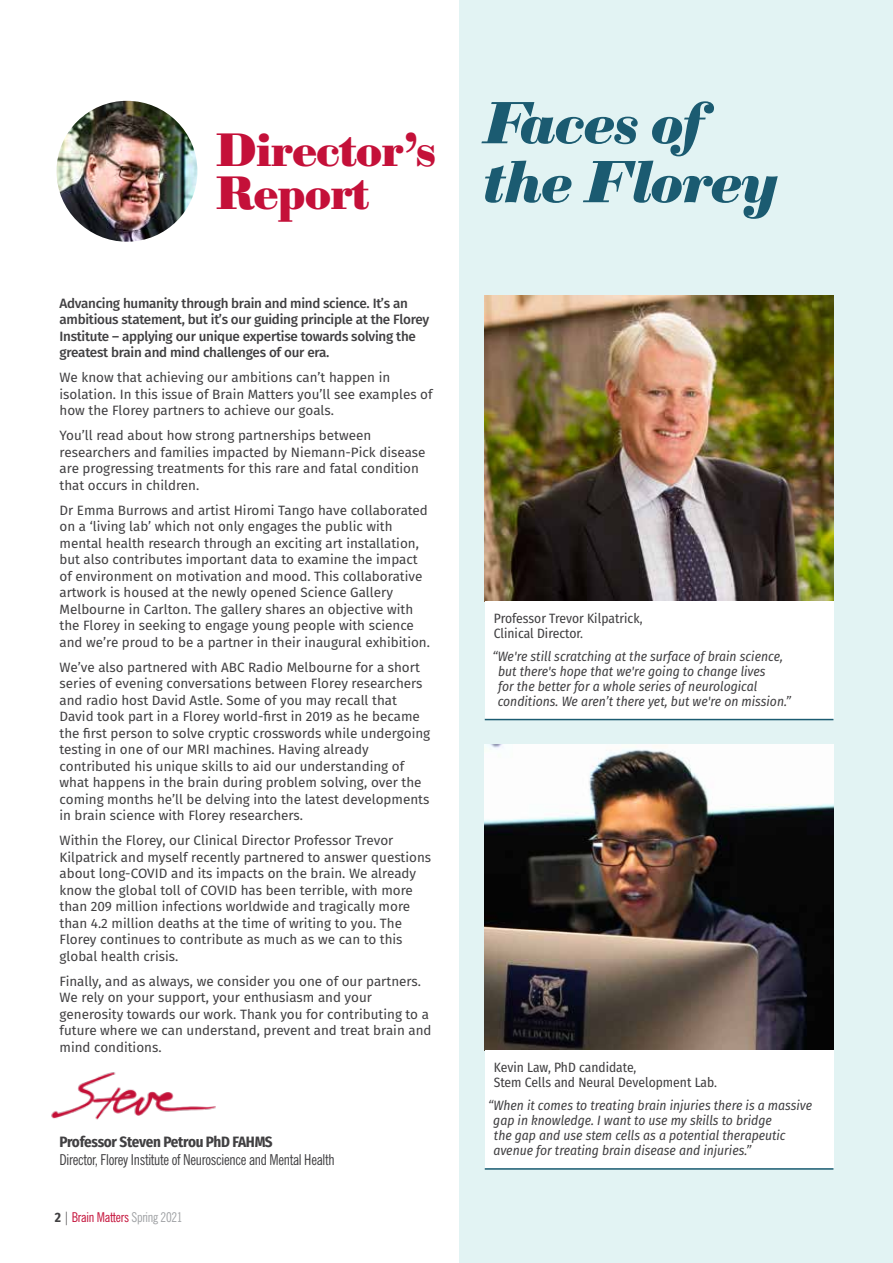
<style>
.page{position:relative;width:893px;height:1263px;background:#fff}
.page>*{position:absolute;margin:0;border:0;box-sizing:border-box;transform-origin:0 0}
.t1{font:italic 59.7px/58.9px "Sybarite Small";letter-spacing:-.02em;color:#1b5b71}
.t2{font:47.25px/43.7px "Sybarite Small";letter-spacing:-.02em;color:#c41039}
.t3{font:condensed 15px "News Gothic BT";letter-spacing:-.02em;color:#414042}
.t4{font:700 15px "Fira Sans Condensed";letter-spacing:-.025em;color:#414042}
.t5{font:13.5px/16.5px "Fira Sans";color:#414042}
.t6{font:italic 13.5px/15px "Fira Sans Condensed";color:#414042}
.t7{font:500 13.5px/16.5px "Fira Sans";letter-spacing:-.02em;color:#414042}
.t8{font:13.5px/15px "Fira Sans Condensed";color:#414042}
.t9{font:condensed 13.5px "News Gothic BT";letter-spacing:-.02em;color:#c41039}
.s1{font-family:"Fira Sans Condensed";font-weight:700;font-stretch:normal;color:#414042}
.s2{font-stretch:extra-condensed;color:#414042}
.s3{color:#9fa1a4}
</style>
<div class="page">
<div style="left:459px;top:0;width:434px;height:1263px;background:#e2f3f3"></div>
<img style="left:485px;top:295px;width:348px;height:306px">
<img style="left:485px;top:745px;width:348px;height:306px">
<div style="left:485px;top:601px;width:348px;height:118px;background:#fff"></div>
<hr style="left:485px;top:719px;width:348px;height:1px;background:#1b5b71">
<div style="left:485px;top:1051px;width:348px;height:117px;background:#fff"></div>
<hr style="left:485px;top:1168px;width:348px;height:2px;background:#1b5b71">
<img style="left:57px;top:101px;width:140px;height:141px;border-radius:70px">
<img style="left:51px;top:1072px;width:164px;height:48px">
<h2 class="t2" style="left:215px;top:128px;width:223px">Director’s<br>Report</h2>
<p class="t7" style="left:60px;top:294px;width:371px">Advancing humanity through brain and mind science. It’s an ambitious statement, but it’s our guiding principle at the Florey Institute – applying our unique expertise towards solving the greatest brain and mind challenges of our era.</p>
<p class="t5" style="left:60px;top:369px;width:375px">We know that achieving our ambitions can’t happen in isolation. In this issue of Brain Matters you’ll see examples of how the Florey partners to achieve our goals.</p>
<p class="t5" style="left:60px;top:427px;width:368px">You’ll read about how strong partnerships between researchers and families impacted by Niemann-Pick disease are progressing treatments for this rare and fatal condition that occurs in children.</p>
<p class="t5" style="left:60px;top:501px;width:372px">Dr Emma Burrows and artist Hiromi Tango have collaborated on a ‘living lab’ which not only engages the public with mental health research through an exciting art installation, but also contributes important data to examine the impact of environment on motivation and mood. This collaborative artwork is housed at the newly opened Science Gallery Melbourne in Carlton. The gallery shares an objective with the Florey in seeking to engage young people with science and we’re proud to be a partner in their inaugural exhibition.</p>
<p class="t5" style="left:60px;top:658px;width:372px">We’ve also partnered with ABC Radio Melbourne for a short series of evening conversations between Florey researchers and radio host David Astle. Some of you may recall that David took part in a Florey world-first in 2019 as he became the first person to solve cryptic crosswords while undergoing testing in one of our MRI machines. Having already contributed his unique skills to aid our understanding of what happens in the brain during problem solving, over the coming months he’ll be delving into the latest developments in brain science with Florey researchers.</p>
<p class="t5" style="left:60px;top:832px;width:373px">Within the Florey, our Clinical Director Professor Trevor Kilpatrick and myself recently partnered to answer questions about long-COVID and its impacts on the brain. We already know the global toll of COVID has been terrible, with more than 209 million infections worldwide and tragically more than 4.2 million deaths at the time of writing to you. The Florey continues to contribute as much as we can to this global health crisis.</p>
<p class="t5" style="left:60px;top:972px;width:373px">Finally, and as always, we consider you one of our partners.<br>We rely on your support, your enthusiasm and your generosity towards our work. Thank you for contributing to a future where we can understand, prevent and treat brain and mind conditions.</p>
<p class="t4" style="left:60px;top:1129px;width:215px">Professor Steven Petrou PhD FAHMS</p>
<p class="t3" style="left:60px;top:1150px;width:277px">Director, Florey Institute of Neuroscience and Mental Health</p>
<p class="t9" style="left:55px;top:1208px;width:129px"><span class="s1">2</span> <span class="s2">|</span> Brain Matters <span class="s3">Spring 2021</span></p>
<h1 class="t1" style="left:485px;top:94px;width:297px">Faces of the Florey</h1>
<p class="t8" style="left:494px;top:610px;width:150px">Professor Trevor Kilpatrick,<br>Clinical Director.</p>
<p class="t6" style="left:498px;top:648px;width:295px;text-indent:-5px">“We're still scratching at the surface of brain science, but there's hope that we're going to change lives<br>for the better for a whole series of neurological conditions. We aren’t there yet, but we're on mission.”</p>
<p class="t8" style="left:494px;top:1059px;width:225px">Kevin Law, PhD candidate,<br>Stem Cells and Neural Development Lab.</p>
<p class="t6" style="left:493px;top:1098px;width:320px;text-indent:-5px">“When it comes to treating brain injuries there is a massive gap in knowledge. I want to use my skills to bridge<br>the gap and use stem cells as a potential therapeutic avenue for treating brain disease and injuries.”</p>
</div>
